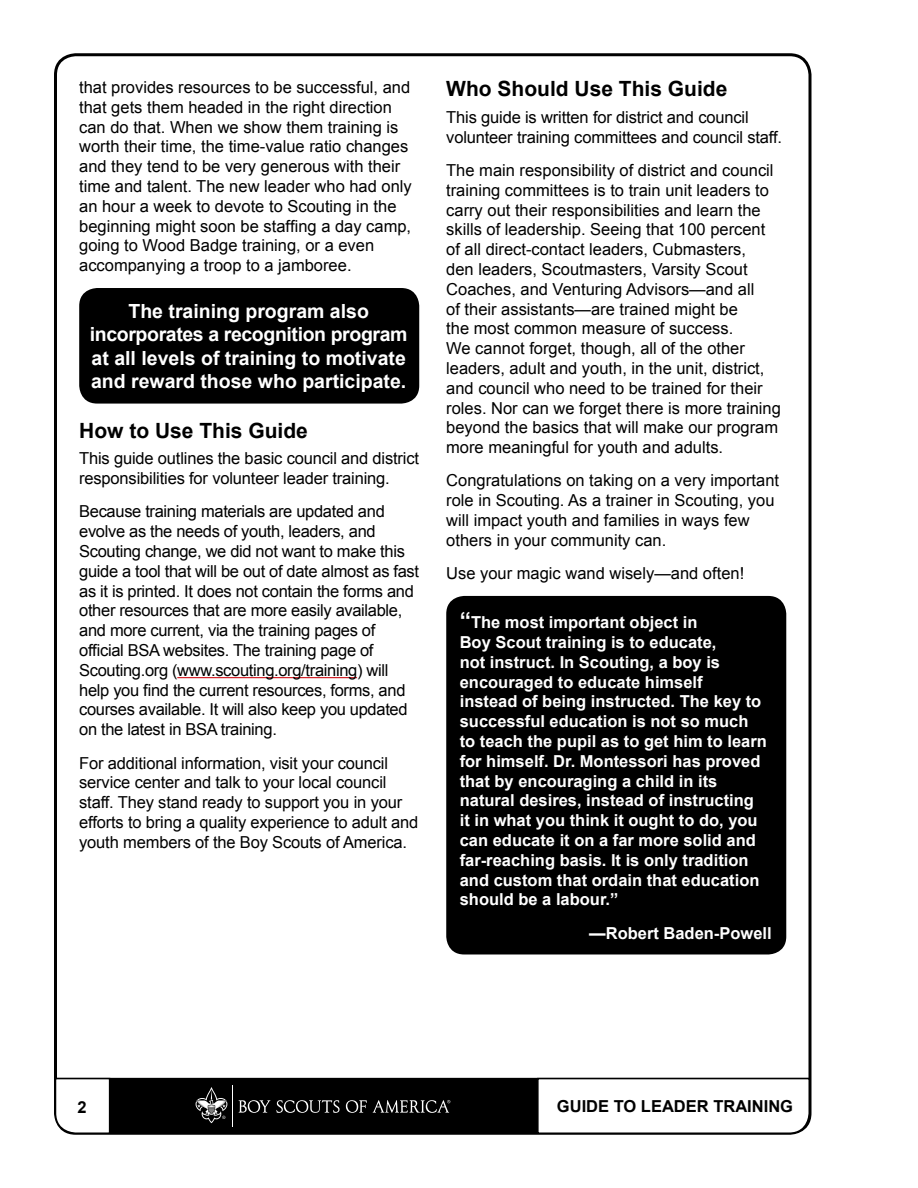
<style>
.page{position:relative;width:918px;height:1188px;background:#fff}
.page>*{position:absolute;margin:0;border:0;box-sizing:border-box;transform-origin:0 0}
.t1{font:700 21px "Arial";color:#000}
.t2{font:700 19.5px/23.4px "Arial";color:#fff;text-align:center}
.t3{font:16.5px/19.8px "Arial";color:#000}
.t4{font:700 16.5px/19.8px "Arial";color:#fff}
.t5{font:16.5px/19.8px "Arial";letter-spacing:-.02em;color:#000}
.t6{font:700 16.5px "Arial";color:#000}
.s1{color:#fff}
.s2{font-size:22.5px}
</style>
<div class="page">
<hr style="left:177px;top:677px;width:180px;height:1px;background:#d2232a">
<div style="left:79px;top:288px;width:340px;height:116px;background:#000;border-radius:18px"></div>
<div style="left:446px;top:596px;width:340px;height:358px;background:#000;border-radius:18px"></div>
<svg style="left:54px;top:1077px;width:757px;height:58px"></svg>
<p class="t3" style="left:79px;top:77px;width:334px">that provides resources to be successful, and that gets them headed in the right direction can do that. When we show them training is worth their time, the time-value ratio changes and they tend to be very generous with their time and talent. The new leader who had only an hour a week to devote to Scouting in the beginning might soon be staffing a day camp, going to Wood Badge training, or a even accompanying a troop to a jamboree.</p>
<p class="t2" style="left:90px;top:300px;width:319px">The training program also incorporates a recognition program at all levels of training to motivate and reward those who participate.</p>
<p class="t1" style="left:79px;top:417px;width:230px">How to Use This Guide</p>
<p class="t3" style="left:79px;top:449px;width:341px">This guide outlines the basic council and district responsibilities for volunteer leader training.</p>
<p class="t5" style="left:79px;top:502px;width:341px">Because training materials are updated and evolve as the needs of youth, leaders, and Scouting change, we did not want to make this guide a tool that will be out of date almost as fast as it is printed. It does not contain the forms and other resources that are more easily available, and more current, via the training pages of official BSA websites. The training page of Scouting.org (www.scouting.org/training) will help you find the current resources, forms, and courses available. It will also keep you updated on the latest in BSA training.</p>
<p class="t3" style="left:79px;top:753px;width:341px">For additional information, visit your council service center and talk to your local council staff. They stand ready to support you in your efforts to bring a quality experience to adult and youth members of the Boy Scouts of America.</p>
<p class="t1" style="left:446px;top:75px;width:312px">Who Should Use This Guide<span class="s1">de</span></p>
<p class="t3" style="left:446px;top:107px;width:337px">This guide is written for district and council volunteer training committees and council staff.</p>
<p class="t3" style="left:446px;top:160px;width:336px">The main responsibility of district and council training committees is to train unit leaders to carry out their responsibilities and learn the skills of leadership. Seeing that 100 percent of all direct-contact leaders, Cubmasters,<br>den leaders, Scoutmasters, Varsity Scout Coaches, and Venturing Advisors—and all<br>of their assistants—are trained might be<br>the most common measure of success.<br>We cannot forget, though, all of the other leaders, adult and youth, in the unit, district, and council who need to be trained for their roles. Nor can we forget there is more training beyond the basics that will make our program more meaningful for youth and adults.</p>
<p class="t3" style="left:446px;top:471px;width:334px">Congratulations on taking on a very important role in Scouting. As a trainer in Scouting, you will impact youth and families in ways few others in your community can.</p>
<p class="t3" style="left:446px;top:564px;width:300px">Use your magic wand wisely—and often!</p>
<p class="t4" style="left:460px;top:613px;width:309px"><span class="s2">“</span>The most important object in<br>Boy Scout training is to educate,<br>not instruct. In Scouting, a boy is encouraged to educate himself<br>instead of being instructed. The key to successful education is not so much to teach the pupil as to get him to learn for himself. Dr. Montessori has proved that by encouraging a child in its natural desires, instead of instructing it in what you think it ought to do, you can educate it on a far more solid and far-reaching basis. It is only tradition and custom that ordain that education should be a labour.”</p>
<p class="t4" style="left:589px;top:924px;width:184px">—Robert Baden-Powell</p>
<p class="t6" style="left:78px;top:1096px;width:11px">2</p>
<p class="t6" style="left:557px;top:1096px;width:235px">guide to leader training</p>
</div>
